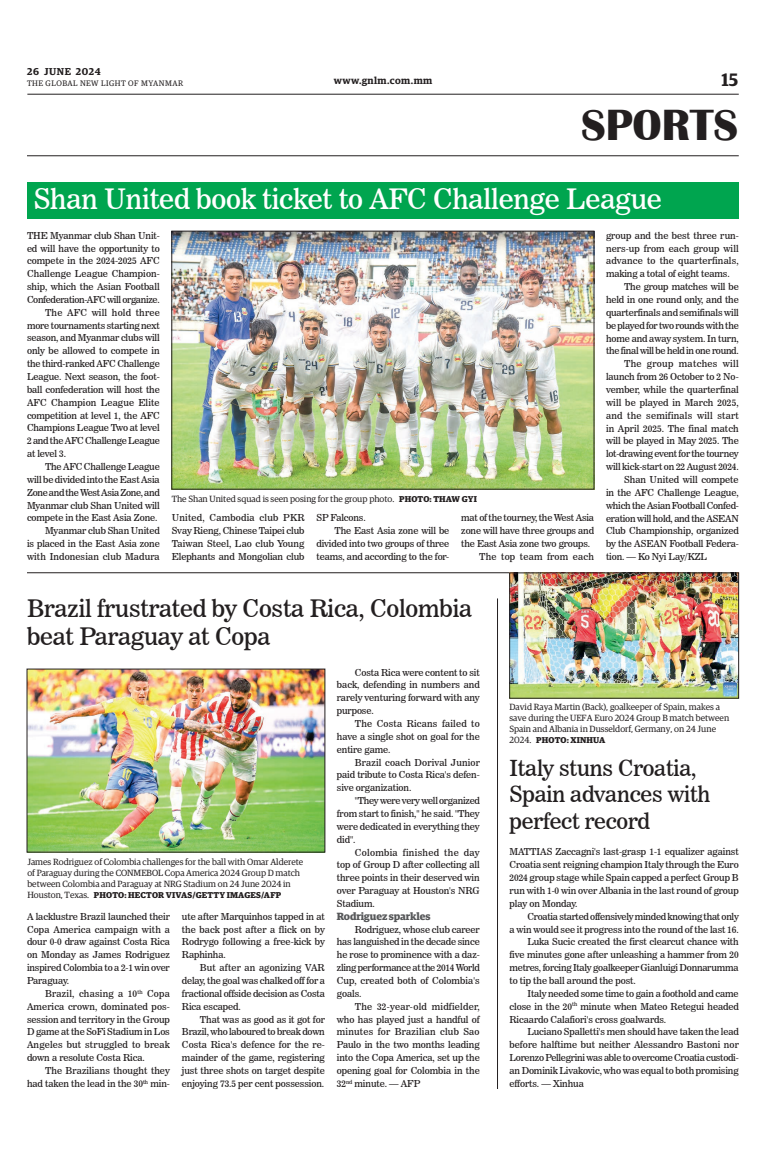
<style>
.page{position:relative;width:773px;height:1152px;background:#fff}
.page>*{position:absolute;margin:0;border:0;box-sizing:border-box;transform-origin:0 0}
.t1{font:700 45px "Britannic";color:#231f20}
._3_Clm_Head{font:28px "News 706 BT Roman C";letter-spacing:-.01em;color:#fff}
._2_Clm_Head{font:24px/28.8px "News 706 BT Roman C";letter-spacing:-.01em;color:#231f20}
._2_Clm_Head-2{font:22px/26.4px "News 706 BT Roman C";letter-spacing:-.01em;color:#231f20}
.t2{font:600 18px "Guardian Egyp";color:#231f20}
.Sub_Body{font:700 10.5px "Guardian Egyp";letter-spacing:-.01em;color:#57585a}
.t3{font:600 10px "Guardian Egyp";letter-spacing:.05em;color:#231f20}
._2nd_Body{font:9.5px/12.9px "News 706 BT Roman C";letter-spacing:-.01em;color:#231f20;text-align:justify}
.Normal_Para{font:9.5px/12.9px "News 706 BT Roman C";letter-spacing:-.01em;color:#231f20;text-align:justify}
._2nd_Body-2{font:9.5px/12.9px "News 706 BT Roman C";letter-spacing:-.03em;color:#231f20;text-align:right}
._2nd_Body-3{font:9.5px "News 706 BT Roman C";letter-spacing:.015em;color:#231f20}
.t4{font:9px/10.8px "Guardian Egyp";color:#231f20}
.t5{font:700 8.5px "Guardian Egyp";letter-spacing:.02em;color:#231f20}
.t6{font:8px "Guardian Egyp";letter-spacing:.06em;color:#231f20}
.s1{font-weight:700;font-size:8.5px}
.s2{font-weight:400;font-size:9px}
</style>
<div class="page">
<hr style="left:27px;top:94px;width:711px;height:1px;background:#231f20">
<hr style="left:27px;top:156px;width:711px;height:1px;background:#231f20">
<div style="left:27px;top:183px;width:711px;height:36px;background:#00a54f"></div>
<img style="left:174px;top:233px;width:418px;height:254px">
<div style="left:172px;top:231px;width:422px;height:258px;border:1px solid #231f20"></div>
<hr style="left:27px;top:573px;width:711px;height:1px;background:#231f20">
<img style="left:29px;top:671px;width:294px;height:179px">
<img style="left:511px;top:575px;width:225px;height:121px">
<div style="left:509px;top:573px;width:229px;height:125px;border:1px solid #231f20"></div>
<hr style="left:497px;top:598px;width:1px;height:491px;background:#231f20">
<p class="t3" style="left:27px;top:64px;width:75px">26 JUNE 2024</p>
<p class="t6" style="left:27px;top:78px;width:158px">THE GLOBAL NEW LIGHT OF MYANMAR</p>
<p class="t3" style="left:334px;top:73px;width:100px">www.gnlm.com.mm</p>
<h3 class="t2" style="left:721px;top:67px;width:18px">15</h3>
<h1 class="t1" style="left:581px;top:100px;width:159px">SPORTS</h1>
<p class="_3_Clm_Head" style="left:34px;top:182px;width:629px">Shan United book ticket to AFC Challenge League</p>
<p class="Normal_Para" style="left:27px;top:229px;width:134px">THE Myanmar club Shan Unit&shy;ed will have the opportunity to compete in the 2024-2025 AFC Challenge League Champion&shy;ship, which the Asian Football Confederation-AFC will organize.</p>
<p class="_2nd_Body" style="left:27px;top:306px;width:134px;text-indent:18px">The AFC will hold three more tournaments starting next season, and Myanmar clubs will only be allowed to compete in the third-ranked AFC Challenge League. Next season, the foot&shy;ball confederation will host the AFC Champion League Elite competition at level 1, the AFC Champions League Two at level 2 and the AFC Challenge League at level 3.</p>
<p class="_2nd_Body" style="left:27px;top:460px;width:134px;text-indent:18px">The AFC Challenge League will be divided into the East Asia Zone and the West Asia Zone, and Myanmar club Shan United will compete in the East Asia Zone.</p>
<p class="_2nd_Body" style="left:27px;top:524px;width:134px;text-indent:18px">Myanmar club Shan United is placed in the East Asia zone with Indonesian club Madura</p>
<p class="t4" style="left:172px;top:493px;width:306px">The Shan United squad is seen posing for the group photo. <span class="s1">PHOTO: THAW GYI</span></p>
<p class="_2nd_Body" style="left:172px;top:512px;width:134px">United, Cambodia club PKR Svay Rieng, Chinese Taipei club Taiwan Steel, Lao club Young Elephants and Mongolian club</p>
<p class="_2nd_Body" style="left:316px;top:512px;width:51px">SP Falcons.</p>
<p class="_2nd_Body" style="left:316px;top:524px;width:134px;text-indent:18px">The East Asia zone will be divided into two groups of three teams, and according to the for-</p>
<p class="_2nd_Body" style="left:461px;top:512px;width:134px">mat of the tourney, the West Asia zone will have three groups and the East Asia zone two groups.</p>
<p class="_2nd_Body-3" style="left:479px;top:551px;width:116px">The top team from each</p>
<p class="_2nd_Body" style="left:606px;top:229px;width:134px">group and the best three run&shy;ners-up from each group will advance to the quarterfinals, making a total of eight teams.</p>
<p class="_2nd_Body" style="left:606px;top:280px;width:134px;text-indent:18px">The group matches will be held in one round only, and the quarterfinals and semifinals will be played for two rounds with the home and away system. In turn, the final will be held in one round.</p>
<p class="_2nd_Body" style="left:606px;top:357px;width:134px;text-indent:18px">The group matches will launch from 26 October to 2 No&shy;vember, while the quarterfinal will be played in March 2025, and the semifinals will start in April 2025. The final match will be played in May 2025. The lot-drawing event for the tourney will kick-start on 22 August 2024.</p>
<p class="_2nd_Body" style="left:606px;top:473px;width:134px;text-indent:18px">Shan United will compete in the AFC Challenge League, which the Asian Football Confed&shy;eration will hold, and the ASEAN Club Championship, organized by the ASEAN Football Federa&shy;tion. — Ko Nyi Lay/KZL</p>
<p class="_2_Clm_Head" style="left:27px;top:594px;width:446px">Brazil frustrated by Costa Rica, Colombia beat Paraguay at Copa</p>
<p class="t4" style="left:27px;top:856px;width:277px">James Rodriguez of Colombia challenges for the ball with Omar Alderete of Paraguay during the CONMEBOL Copa America 2024 Group D match between Colombia and Paraguay at NRG Stadium on 24 June 2024 in</p>
<p class="t5" style="left:27px;top:888px;width:255px"><span class="s2">Houston, Texas.</span> PHOTO: HECTOR VIVAS/GETTY IMAGES/AFP</p>
<p class="Normal_Para" style="left:27px;top:910px;width:144px">A lacklustre Brazil launched their Copa America campaign with a dour 0-0 draw against Costa Rica on Monday as James Rodriguez inspired Colombia to a 2-1 win over Paraguay.</p>
<p class="_2nd_Body" style="left:27px;top:987px;width:144px;text-indent:18px">Brazil, chasing a 10<sup>th</sup> Copa America crown, dominated pos&shy;session and territory in the Group D game at the SoFi Stadium in Los Angeles but struggled to break down a resolute Costa Rica.</p>
<p class="_2nd_Body" style="left:27px;top:1064px;width:144px;text-align:right">The Brazilians thought they had taken the lead in the 30<sup>th</sup> min-</p>
<p class="_2nd_Body" style="left:182px;top:910px;width:144px">ute after Marquinhos tapped in at the back post after a flick on by Rodrygo following a free-kick by Raphinha.</p>
<p class="_2nd_Body" style="left:182px;top:961px;width:144px;text-indent:18px">But after an agonizing VAR delay, the goal was chalked off for a fractional offside decision as Costa Rica escaped.</p>
<p class="_2nd_Body" style="left:182px;top:1013px;width:144px;text-indent:18px">That was as good as it got for Brazil, who laboured to break down Costa Rica's defence for the re&shy;mainder of the game, registering just three shots on target despite enjoying 73.5 per cent possession.</p>
<p class="_2nd_Body" style="left:337px;top:666px;width:144px;text-indent:18px">Costa Rica were content to sit back, defending in numbers and rarely venturing forward with any purpose.</p>
<p class="_2nd_Body" style="left:337px;top:717px;width:144px;text-indent:18px">The Costa Ricans failed to have a single shot on goal for the entire game.</p>
<p class="_2nd_Body" style="left:337px;top:756px;width:144px;text-indent:18px">Brazil coach Dorival Junior paid tribute to Costa Rica's defen&shy;sive organization.</p>
<p class="_2nd_Body" style="left:337px;top:794px;width:144px;text-indent:18px">"They were very well organized from start to finish," he said. "They were dedicated in everything they did".</p>
<p class="_2nd_Body" style="left:337px;top:846px;width:144px;text-indent:18px">Colombia finished the day top of Group D after collecting all three points in their deserved win over Paraguay at Houston's NRG Stadium.</p>
<p class="Sub_Body" style="left:337px;top:908px;width:95px">Rodriguez sparkles</p>
<p class="_2nd_Body" style="left:337px;top:923px;width:144px;text-indent:18px">Rodriguez, whose club career has languished in the decade since he rose to prominence with a daz&shy;zling performance at the 2014 World Cup, created both of Colombia's goals.</p>
<p class="_2nd_Body" style="left:337px;top:1000px;width:144px;text-indent:18px">The 32-year-old midfielder, who has played just a handful of minutes for Brazilian club Sao Paulo in the two months leading into the Copa America, set up the opening goal for Colombia in the 32<sup>nd</sup> minute. — AFP</p>
<p class="t4" style="left:509px;top:701px;width:221px">David Raya Martin (Back), goalkeeper of Spain, makes a save during the UEFA Euro 2024 Group B match between<br>Spain and Albania in Dusseldorf, Germany, on 24 June</p>
<p class="t5" style="left:509px;top:733px;width:97px"><span class="s2">2024.</span> PHOTO: XINHUA</p>
<p class="_2_Clm_Head-2" style="left:509px;top:755px;width:202px">Italy stuns Croatia,<br>Spain advances with perfect record</p>
<p class="Normal_Para" style="left:509px;top:846px;width:231px">MATTIAS Zaccagni's last-grasp 1-1 equalizer against Croatia sent reigning champion Italy through the Euro 2024 group stage while Spain capped a perfect Group B run with 1-0 win over Albania in the last round of group play on Monday.</p>
<p class="_2nd_Body-2" style="left:509px;top:910px;width:231px">Croatia started offensively minded knowing that only<br>a win would see it progress into the round of the last 16.</p>
<p class="_2nd_Body" style="left:509px;top:936px;width:231px;text-indent:18px">Luka Sucic created the first clearcut chance with five minutes gone after unleashing a hammer from 20 metres, forcing Italy goalkeeper Gianluigi Donnarumma to tip the ball around the post.</p>
<p class="_2nd_Body" style="left:509px;top:987px;width:231px;text-indent:18px">Italy needed some time to gain a foothold and came close in the 20<sup>th</sup> minute when Mateo Retegui headed Ricaardo Calafiori's cross goalwards.</p>
<p class="_2nd_Body" style="left:509px;top:1025px;width:231px;text-indent:18px">Luciano Spalletti's men should have taken the lead before halftime but neither Alessandro Bastoni nor Lorenzo Pellegrini was able to overcome Croatia custodi&shy;an Dominik Livakovic, who was equal to both promising efforts. — Xinhua</p>
</div>
